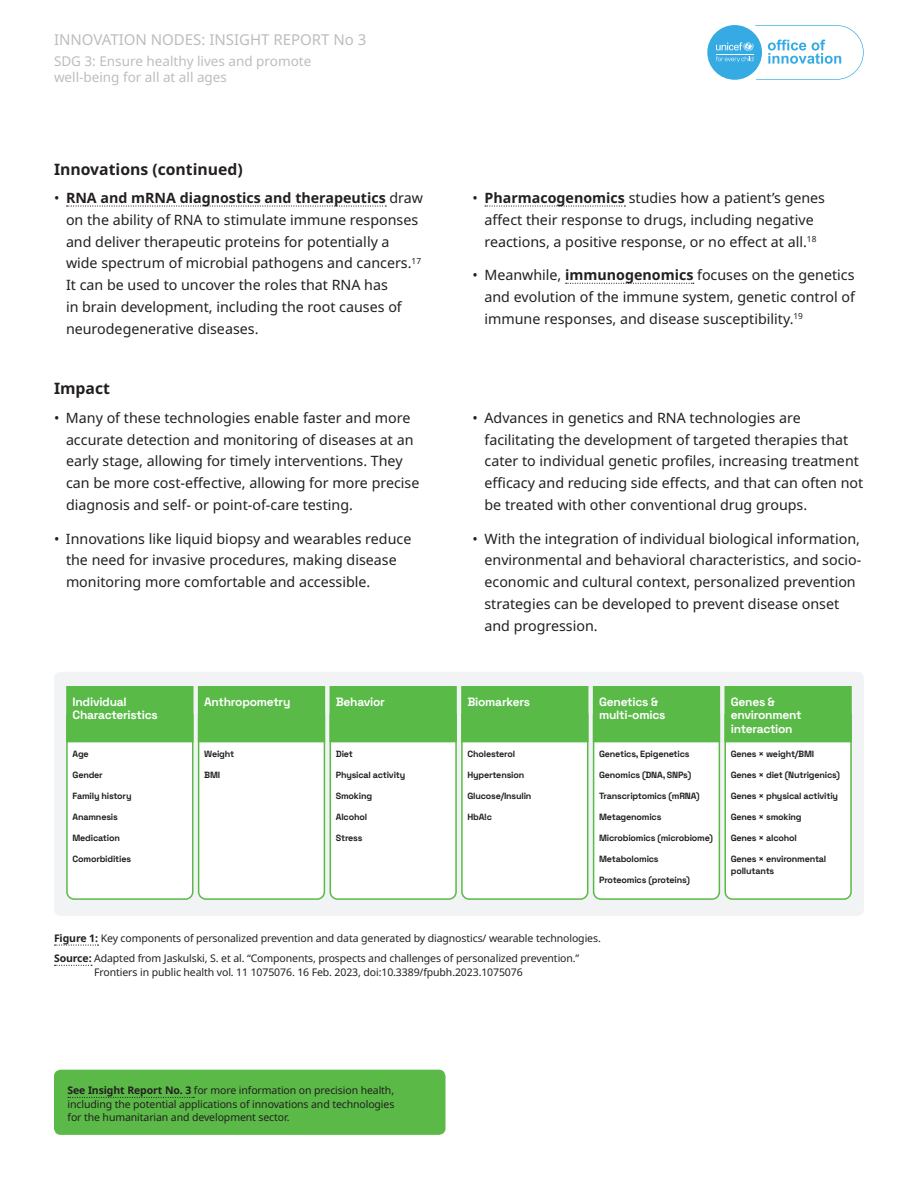
<style>
.page{position:relative;width:918px;height:1188px;background:#fff}
.page>*{position:absolute;margin:0;border:0;box-sizing:border-box;transform-origin:0 0}
.Subhead{font:700 15.75px "Noto Sans";color:#231f20}
.t1{font:15px "Noto Sans";color:#bcbdc0}
.List{font:14.25px/21.8px "Noto Sans";color:#231f20}
.t2{font:13.5px/16.5px "Noto Sans";color:#bcbdc0}
.t3{font:300 12px/13.5px "Space Grotesk";letter-spacing:-.02em;color:#fff}
.Citation{font:10.5px/13.5px "Noto Sans";letter-spacing:-.01em;color:#231f20}
.t4{font:300 9px/12px "Space Grotesk";letter-spacing:-.02em;color:#231f20}
.s1{font-weight:700}
</style>
<div class="page">
<svg style="left:67px;top:205px;width:319px;height:2px"></svg>
<svg style="left:485px;top:205px;width:140px;height:2px"></svg>
<svg style="left:566px;top:283px;width:128px;height:1px"></svg>
<svg style="left:55px;top:945px;width:43px;height:1px"></svg>
<svg style="left:55px;top:965px;width:37px;height:1px"></svg>
<div style="left:54px;top:672px;width:810px;height:244px;background:#f2f3f4;border-radius:7px"></div>
<div style="left:67px;top:687px;width:126px;height:55px;background:#59ba47"></div>
<div style="left:66px;top:686px;width:127px;height:56px;border:2px solid #59ba47"></div>
<div style="left:199px;top:687px;width:125px;height:55px;background:#59ba47"></div>
<div style="left:198px;top:686px;width:127px;height:56px;border:2px solid #59ba47"></div>
<div style="left:330px;top:687px;width:126px;height:55px;background:#59ba47"></div>
<div style="left:330px;top:686px;width:127px;height:56px;border:2px solid #59ba47"></div>
<div style="left:462px;top:687px;width:126px;height:55px;background:#59ba47"></div>
<div style="left:461px;top:686px;width:127px;height:56px;border:2px solid #59ba47"></div>
<div style="left:594px;top:687px;width:125px;height:55px;background:#59ba47"></div>
<div style="left:593px;top:686px;width:127px;height:56px;border:2px solid #59ba47"></div>
<svg style="left:66px;top:713px;width:786px;height:187px"></svg>
<div style="left:725px;top:687px;width:126px;height:55px;background:#59ba47"></div>
<div style="left:725px;top:686px;width:127px;height:56px;border:2px solid #59ba47"></div>
<div style="left:54px;top:1070px;width:392px;height:65px;background:#5bba47;border-radius:7px"></div>
<svg style="left:68px;top:1097px;width:126px;height:1px"></svg>
<div style="left:707px;top:25px;width:55px;height:55px;background:#36abe3;border-radius:50%"></div>
<svg style="left:716px;top:25px;width:148px;height:55px"></svg>
<p class="t1" style="left:54px;top:29px;width:314px">INNOVATION NODES: INSIGHT REPORT No 3</p>
<p class="t2" style="left:54px;top:53px;width:259px">SDG 3: Ensure healthy lives and promote well-being for all at all ages</p>
<p class="Subhead" style="left:54px;top:158px;width:190px">Innovations (continued)</p>
<p class="List" style="left:66px;top:187px;width:359px;text-indent:-12px">• <span class="s1">RNA and mRNA diagnostics and therapeutics</span> draw on the ability of RNA to stimulate immune responses and deliver therapeutic proteins for potentially a wide spectrum of microbial pathogens and cancers.<sup>17<br></sup>It can be used to uncover the roles that RNA has<br>in brain development, including the root causes of neurodegenerative diseases.</p>
<p class="List" style="left:472px;top:187px;width:354px;text-align:center">• <span class="s1">Pharmacogenomics</span> studies how a patient’s genes affect their response to drugs, including negative reactions, a positive response, or no effect at all.<sup>18</sup></p>
<p class="List" style="left:484px;top:265px;width:372px;text-align:justify;text-indent:-12px">• Meanwhile, <span class="s1">immunogenomics</span> focuses on the genetics and evolution of the immune system, genetic control of immune responses, and disease susceptibility.<sup>19</sup></p>
<p class="Subhead" style="left:54px;top:378px;width:58px">Impact</p>
<p class="List" style="left:66px;top:407px;width:355px;text-indent:-12px">• Many of these technologies enable faster and more accurate detection and monitoring of diseases at an early stage, allowing for timely interventions. They can be more cost-effective, allowing for more precise diagnosis and self- or point-of-care testing.</p>
<p class="List" style="left:66px;top:528px;width:347px;text-indent:-12px">• Innovations like liquid biopsy and wearables reduce the need for invasive procedures, making disease monitoring more comfortable and accessible.</p>
<p class="List" style="left:484px;top:407px;width:380px;text-indent:-12px">• Advances in genetics and RNA technologies are facilitating the development of targeted therapies that cater to individual genetic profiles, increasing treatment efficacy and reducing side effects, and that can often not be treated with other conventional drug groups.</p>
<p class="List" style="left:484px;top:528px;width:378px;text-indent:-12px">• With the integration of individual biological information, environmental and behavioral characteristics, and socio&shy;economic and cultural context, personalized prevention strategies can be developed to prevent disease onset and progression.</p>
<p class="t3" style="left:73px;top:694px;width:87px">Individual<br>Characteristics</p>
<p class="t3" style="left:204px;top:694px;width:88px">Anthropometry</p>
<p class="t3" style="left:336px;top:694px;width:51px">Behavior</p>
<p class="t3" style="left:468px;top:694px;width:64px">Biomarkers</p>
<p class="t3" style="left:599px;top:694px;width:68px">Genetics &amp; multi-omics</p>
<p class="t3" style="left:731px;top:694px;width:72px">Genes &amp; environment interaction</p>
<p class="t4" style="left:73px;top:748px;width:18px">Age</p>
<p class="t4" style="left:73px;top:769px;width:32px">Gender</p>
<p class="t4" style="left:73px;top:790px;width:61px">Family history</p>
<p class="t4" style="left:73px;top:811px;width:47px">Anamnesis</p>
<p class="t4" style="left:73px;top:832px;width:49px">Medication</p>
<p class="t4" style="left:73px;top:853px;width:60px">Comorbidities</p>
<p class="t4" style="left:731px;top:748px;width:85px">Genes × weight/BMI</p>
<p class="t4" style="left:731px;top:769px;width:111px">Genes × diet (Nutrigenics)</p>
<p class="t4" style="left:731px;top:790px;width:109px">Genes × physical activitiy</p>
<p class="t4" style="left:731px;top:811px;width:72px">Genes × smoking</p>
<p class="t4" style="left:731px;top:832px;width:68px">Genes × alcohol</p>
<p class="t4" style="left:731px;top:853px;width:97px">Genes × environmental pollutants</p>
<p class="t4" style="left:599px;top:748px;width:92px">Genetics, Epigenetics</p>
<p class="t4" style="left:599px;top:769px;width:94px">Genomics (DNA, SNPs)</p>
<p class="t4" style="left:599px;top:790px;width:102px">Transcriptomics (mRNA)</p>
<p class="t4" style="left:599px;top:811px;width:64px">Metagenomics</p>
<p class="t4" style="left:599px;top:832px;width:115px">Microbiomics (microbiome)</p>
<p class="t4" style="left:599px;top:853px;width:61px">Metabolomics</p>
<p class="t4" style="left:599px;top:874px;width:92px">Proteomics (proteins)</p>
<p class="t4" style="left:468px;top:748px;width:49px">Cholesterol</p>
<p class="t4" style="left:468px;top:769px;width:58px">Hypertension</p>
<p class="t4" style="left:468px;top:790px;width:65px">Glucose/Insulin</p>
<p class="t4" style="left:468px;top:811px;width:26px">HbA!c</p>
<p class="t4" style="left:204px;top:748px;width:31px">Weight</p>
<p class="t4" style="left:204px;top:769px;width:17px">BMI</p>
<p class="t4" style="left:336px;top:748px;width:19px">Diet</p>
<p class="t4" style="left:336px;top:769px;width:71px">Physical activity</p>
<p class="t4" style="left:336px;top:790px;width:38px">Smoking</p>
<p class="t4" style="left:336px;top:811px;width:33px">Alcohol</p>
<p class="t4" style="left:336px;top:832px;width:28px">Stress</p>
<p class="Citation" style="left:54px;top:932px;width:548px"><span class="s1">Figure 1:</span> Key components of personalized prevention and data generated by diagnostics/ wearable technologies.</p>
<p class="Citation" style="left:94px;top:952px;width:487px;text-indent:-40px"><span class="s1">Source:</span> Adapted from Jaskulski, S. et al. “Components, prospects and challenges of personalized prevention.”<br>Frontiers in public health vol. 11 1075076. 16 Feb. 2023, doi:10.3389/fpubh.2023.1075076</p>
<p class="Citation" style="left:68px;top:1084px;width:328px;text-align:justify"><span class="s1">See Insight Report No. 3</span> for more information on precision health, including the potential applications of innovations and technologies for the humanitarian and development sector.</p>
</div>
